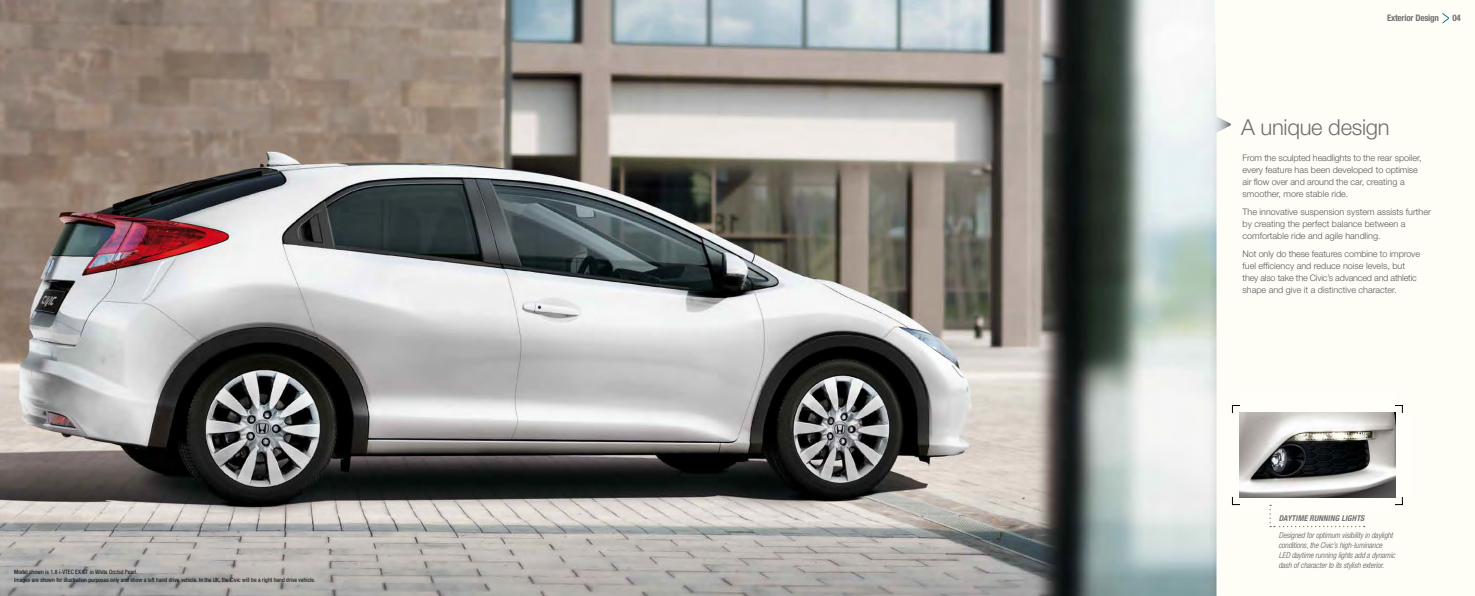
<style>
.page{position:relative;width:1475px;height:596px;background:#fff}
.page>*{position:absolute;margin:0;border:0;box-sizing:border-box;transform-origin:0 0}
.t1{font:300 22px "Helvetica Neue";letter-spacing:-.015em;color:#707172}
.t2{font:300 9px/12px "Helvetica Neue";color:#58585a}
.t3{font:700 condensed 9px "Helvetica Neue";letter-spacing:-.02em;color:#707172}
.t4{font:italic 300 condensed 8px/10px "Helvetica Neue";letter-spacing:-.01em;color:#58585a}
.t5{font:italic 700 condensed 8px "Helvetica Neue";letter-spacing:.01em;color:#707172}
.t6{font:condensed 6px/8px "Helvetica Neue";color:#000}
</style>
<div class="page">
<img style="left:0;top:0;width:1214px;height:595px">
<div style="left:1214px;top:0;width:235px;height:595px;background:#fffef6"></div>
<div style="left:1217px;top:444px;width:196px;height:85px;background:#fffef6"></div>
<div style="left:1221px;top:413px;width:189px;height:83px;background:#fffef9"></div>
<div style="left:1239px;top:391px;width:155px;height:119px;background:#fffef9"></div>
<img style="left:1239px;top:412px;width:155px;height:85px">
<svg style="left:1269px;top:504px;width:95px;height:23px"></svg>
<svg style="left:1442px;top:13px;width:6px;height:11px"></svg>
<p class="t6" style="left:14px;top:567px;width:303px">Model shown is 1.8 i-VTEC EX GT in White Orchid Pearl.<br>Images are shown for illustration purposes only and show a left hand drive vehicle. In the UK, the Civic will be a right hand drive vehicle.</p>
<p class="t3" style="left:1386px;top:13px;width:53px">Exterior Design</p>
<p class="t3" style="left:1451px;top:13px;width:10px">04</p>
<h1 class="t1" style="left:1240px;top:113px;width:150px">A unique design</h1>
<p class="t2" style="left:1242px;top:152px;width:181px">From the sculpted headlights to the rear spoiler, every feature has been developed to optimise air flow over and around the car, creating a smoother, more stable ride.</p>
<p class="t2" style="left:1242px;top:205px;width:190px">The innovative suspension system assists further by creating the perfect balance between a comfortable ride and agile handling.</p>
<p class="t2" style="left:1242px;top:247px;width:179px">Not only do these features combine to improve fuel efficiency and reduce noise levels, but they also take the Civic’s advanced and athletic shape and give it a distinctive character.</p>
<p class="t5" style="left:1278px;top:513px;width:87px">DAYTIME RUNNING LIGHTS</p>
<p class="t4" style="left:1278px;top:529px;width:118px">Designed for optimum visibility in daylight conditions, the Civic’s high-luminance LED daytime running lights add a dynamic dash of character to its stylish exterior.</p>
</div>
